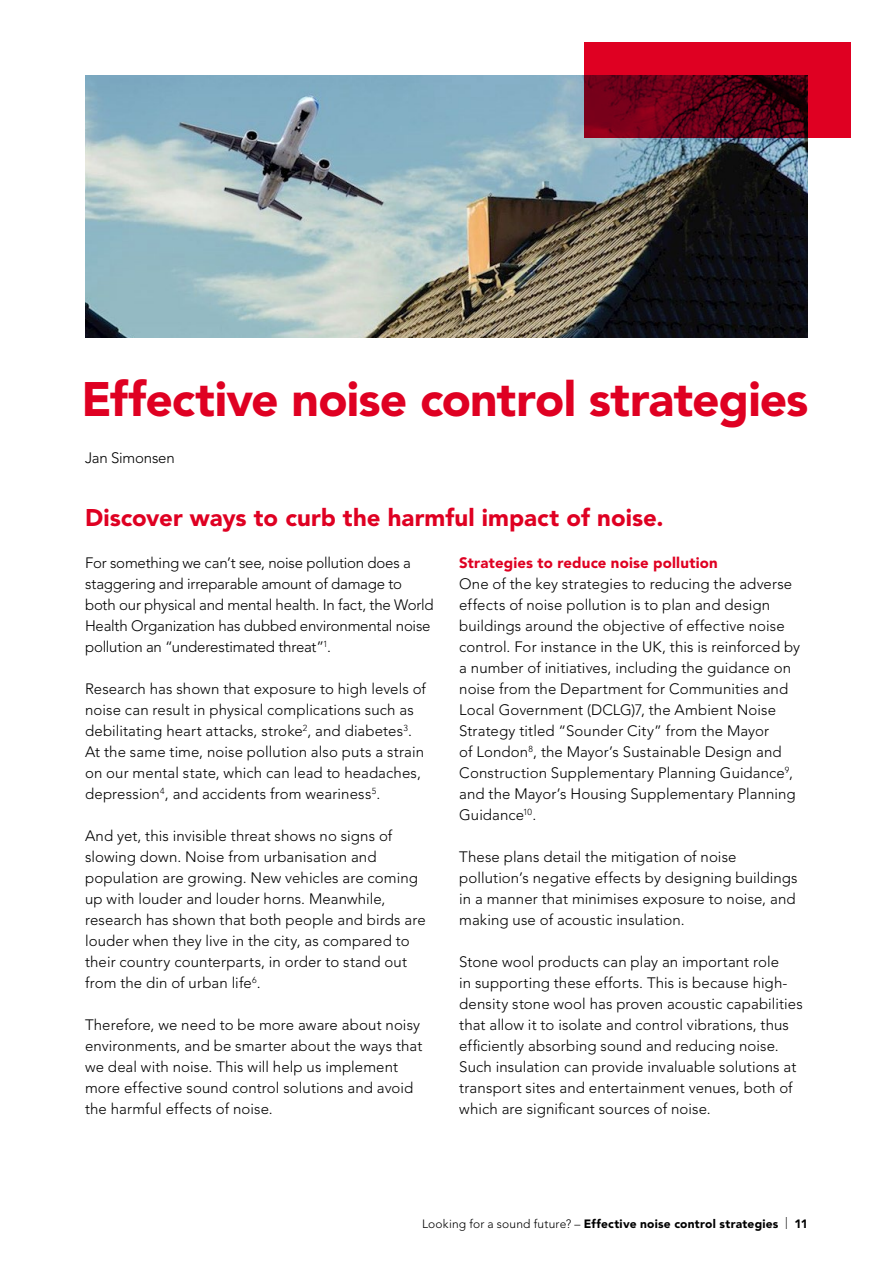
<style>
.page{position:relative;width:893px;height:1263px;background:#fff}
.page>*{position:absolute;margin:0;border:0;box-sizing:border-box;transform-origin:0 0}
.t1{font:900 48px "Avenir LT Std";letter-spacing:-.02em;color:#df0022}
.t2{font:900 24px "Avenir LT Std";letter-spacing:.005em;color:#df0022}
.t3{font:300 15px/21px "Avenir LT Std";letter-spacing:.005em;color:#000}
.t4{font:300 15px/21px "Avenir LT Std";letter-spacing:-.015em;color:#000}
.t5{font:900 15px "Avenir LT Std";letter-spacing:.01em;color:#df0022}
.t6{font:900 12px "Avenir LT Std";letter-spacing:.02em;color:#000}
.s1{font-weight:300}
</style>
<div class="page">
<img style="left:85px;top:75px;width:723px;height:262px">
<svg style="left:584px;top:43px;width:266px;height:95px;background:#95001a"></svg>
<h1 class="t1" style="left:81px;top:370px;width:729px">Effective noise control strategies</h1>
<p class="t4" style="left:85px;top:448px;width:91px">Jan Simonsen</p>
<h2 class="t2" style="left:85px;top:503px;width:580px">Discover ways to curb the harmful impact of noise.</h2>
<p class="t5" style="left:459px;top:554px;width:260px">Strategies to reduce noise pollution</p>
<p class="t3" style="left:459px;top:574px;width:342px">One of the key strategies to reducing the adverse effects of noise pollution is to plan and design buildings around the objective of effective noise control. For instance in the UK, this is reinforced by a number of initiatives, including the guidance on noise from the Department for Communities and Local Government (DCLG)7, the Ambient Noise Strategy titled “Sounder City” from the Mayor<br>of London<sup>8</sup>, the Mayor’s Sustainable Design and Construction Supplementary Planning Guidance<sup>9</sup>, and the Mayor’s Housing Supplementary Planning Guidance<sup>10</sup>.</p>
<p class="t3" style="left:459px;top:847px;width:340px">These plans detail the mitigation of noise pollution’s negative effects by designing buildings in a manner that minimises exposure to noise, and making use of acoustic insulation.</p>
<p class="t3" style="left:459px;top:952px;width:345px">Stone wool products can play an important role<br>in supporting these efforts. This is because high&shy;density stone wool has proven acoustic capabilities that allow it to isolate and control vibrations, thus efficiently absorbing sound and reducing noise.<br>Such insulation can provide invaluable solutions at transport sites and entertainment venues, both of which are significant sources of noise.</p>
<p class="t4" style="left:85px;top:553px;width:350px">For something we can’t see, noise pollution does a staggering and irreparable amount of damage to both our physical and mental health. In fact, the World Health Organization has dubbed environmental noise pollution an “underestimated threat”<sup>1</sup>.</p>
<p class="t3" style="left:85px;top:679px;width:342px">Research has shown that exposure to high levels of noise can result in physical complications such as debilitating heart attacks, stroke<sup>2</sup>, and diabetes<sup>3</sup>.<br>At the same time, noise pollution also puts a strain on our mental state, which can lead to headaches, depression<sup>4</sup>, and accidents from weariness<sup>5</sup>.</p>
<p class="t3" style="left:85px;top:826px;width:342px">And yet, this invisible threat shows no signs of slowing down. Noise from urbanisation and population are growing. New vehicles are coming up with louder and louder horns. Meanwhile, research has shown that both people and birds are louder when they live in the city, as compared to their country counterparts, in order to stand out from the din of urban life<sup>6</sup>.</p>
<p class="t3" style="left:85px;top:1015px;width:339px">Therefore, we need to be more aware about noisy environments, and be smarter about the ways that we deal with noise. This will help us implement more effective sound control solutions and avoid the harmful effects of noise.</p>
<p class="t6" style="left:422px;top:1216px;width:387px"><span class="s1">Looking for a sound future? –</span> Effective noise control strategies <sup>|</sup> 11</p>
</div>
